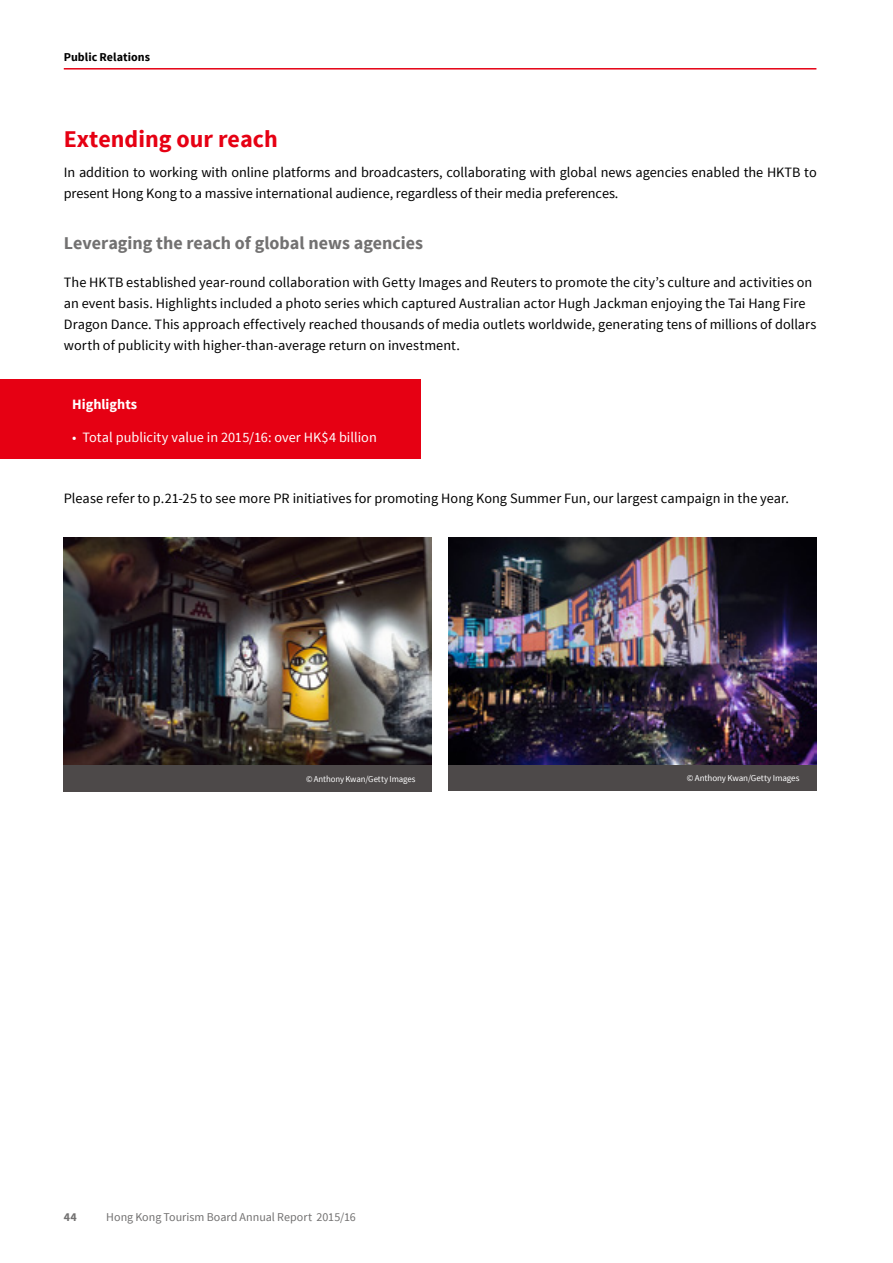
<style>
.page{position:relative;width:893px;height:1263px;background:#fff}
.page>*{position:absolute;margin:0;border:0;box-sizing:border-box;transform-origin:0 0}
.t1{font:700 24px "Source Sans Pro";color:#e60013}
.t2{font:700 18px "Source Sans Pro";color:#727171}
.t3{font:14.25px/21px "Source Sans Pro";color:#000}
.t4{font:14.25px "Source Sans Pro";color:#fff}
.t5{font:700 14.25px "Source Sans Pro";color:#fff}
.t6{font:12px "Source Sans Pro";color:#727171}
.t7{font:700 12px "Source Sans Pro";letter-spacing:.005em;color:#000}
.t8{font:700 12px "Source Sans Pro";color:#727171}
.t9{font:9px "Source Sans Pro";letter-spacing:-.01em;color:#fff}
</style>
<div class="page">
<hr style="left:64px;top:68px;width:752px;height:2px;background:#e60013">
<div style="left:0;top:379px;width:421px;height:79px;background:#e60013"></div>
<img style="left:64px;top:538px;width:368px;height:227px">
<img style="left:448px;top:538px;width:368px;height:227px">
<div style="left:64px;top:765px;width:368px;height:27px;background:#4d4949"></div>
<div style="left:448px;top:765px;width:368px;height:26px;background:#4d4949"></div>
<p class="t7" style="left:64px;top:49px;width:88px">Public Relations</p>
<h1 class="t1" style="left:64px;top:124px;width:215px">Extending our reach</h1>
<p class="t3" style="left:64px;top:162px;width:754px">In addition to working with online platforms and broadcasters, collaborating with global news agencies enabled the HKTB to present Hong Kong to a massive international audience, regardless of their media preferences.</p>
<p class="t2" style="left:64px;top:232px;width:361px">Leveraging the reach of global news agencies</p>
<p class="t3" style="left:64px;top:272px;width:754px">The HKTB established year-round collaboration with Getty Images and Reuters to promote the city’s culture and activities on an event basis. Highlights included a photo series which captured Australian actor Hugh Jackman enjoying the Tai Hang Fire Dragon Dance. This approach effectively reached thousands of media outlets worldwide, generating tens of millions of dollars worth of publicity with higher-than-average return on investment.</p>
<p class="t5" style="left:72px;top:395px;width:66px">Highlights</p>
<p class="t4" style="left:72px;top:428px;width:306px">• Total publicity value in 2015/16: over HK$4 billion</p>
<p class="t3" style="left:64px;top:488px;width:727px">Please refer to p.21-25 to see more PR initiatives for promoting Hong Kong Summer Fun, our largest campaign in the year.</p>
<p class="t9" style="left:306px;top:773px;width:111px">© Anthony Kwan/Getty Images</p>
<p class="t9" style="left:687px;top:773px;width:114px">© Anthony Kwan/Getty Images</p>
<p class="t8" style="left:64px;top:1209px;width:15px">44</p>
<p class="t6" style="left:106px;top:1209px;width:251px">Hong Kong Tourism Board Annual Report 2015/16</p>
</div>
